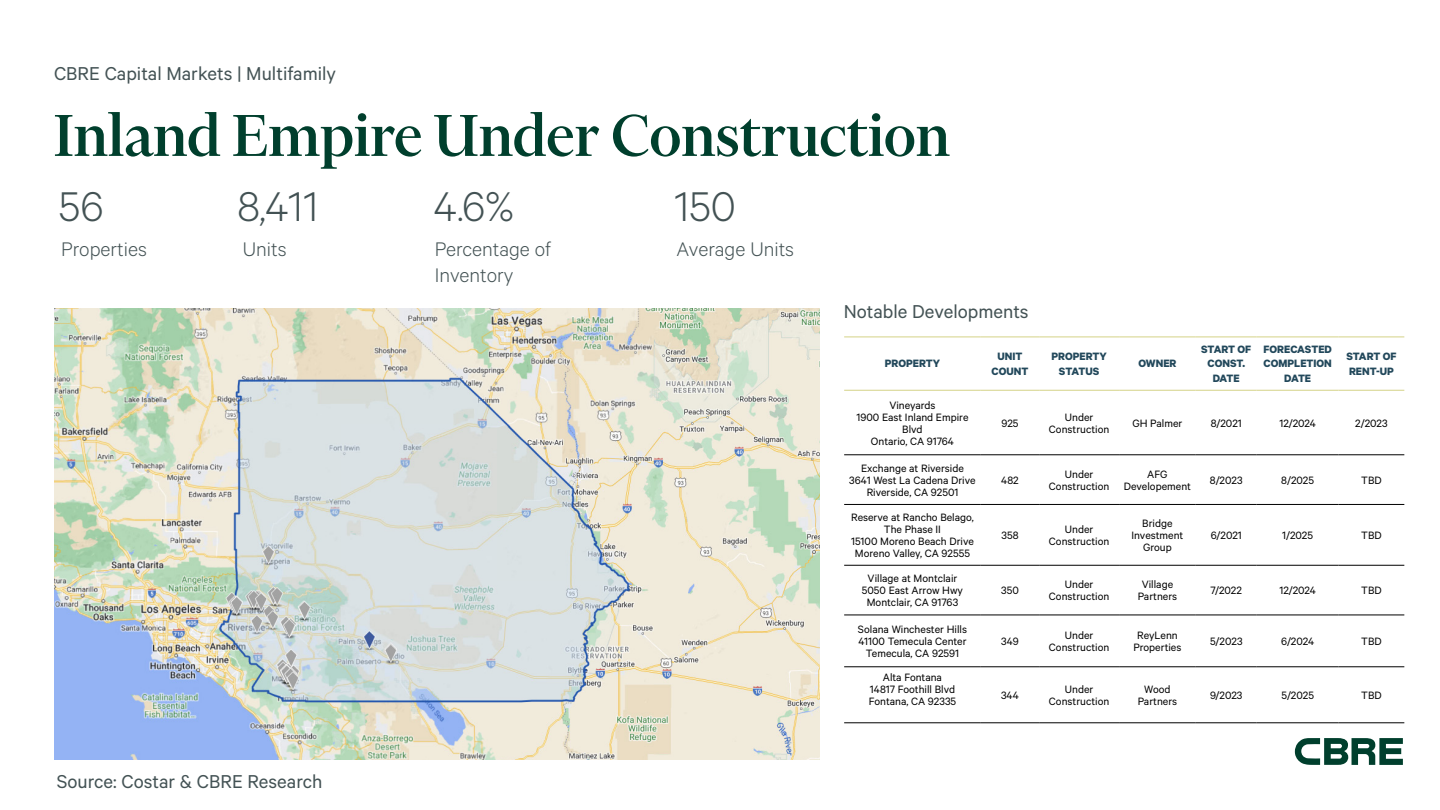
<style>
.page{position:relative;width:1440px;height:810px;background:#fff}
.page>*{position:absolute;margin:0;border:0;box-sizing:border-box;transform-origin:0 0}
.t1{font:500 67.5px "Financier Display";color:#003f2d}
.copy{font:300 46.8px "Calibre";color:#435254}
.t2{font:300 22.2px/26.5px "Calibre";color:#435254}
.t3{font:21px "Calibre";color:#435254}
.t4{font:12px/12px "Calibre";color:#000;text-align:center}
.t5{font:700 12px/14.4px "Calibre";color:#22485b;text-align:center}
</style>
<div class="page">
<svg style="left:1295px;top:738px;width:108px;height:27px"></svg>
<img style="left:54px;top:308px;width:765px;height:452px">
<hr style="left:844px;top:336px;width:137px;height:1px;background:#dbd99a">
<hr style="left:981px;top:336px;width:58px;height:1px;background:#dbd99a">
<hr style="left:1039px;top:336px;width:80px;height:1px;background:#dbd99a">
<hr style="left:1119px;top:336px;width:76px;height:1px;background:#dbd99a">
<hr style="left:1195px;top:336px;width:61px;height:1px;background:#dbd99a">
<hr style="left:1256px;top:336px;width:82px;height:1px;background:#dbd99a">
<hr style="left:844px;top:390px;width:137px;height:1px;background:#dbd99a">
<hr style="left:981px;top:390px;width:58px;height:1px;background:#dbd99a">
<hr style="left:1039px;top:390px;width:80px;height:1px;background:#dbd99a">
<hr style="left:1119px;top:390px;width:76px;height:1px;background:#dbd99a">
<hr style="left:1195px;top:390px;width:61px;height:1px;background:#dbd99a">
<hr style="left:1256px;top:390px;width:82px;height:1px;background:#dbd99a">
<hr style="left:1338px;top:336px;width:66px;height:1px;background:#dbd99a">
<hr style="left:1338px;top:390px;width:66px;height:1px;background:#dbd99a">
<hr style="left:844px;top:455px;width:137px;height:1px;background:#000">
<hr style="left:981px;top:455px;width:58px;height:1px;background:#000">
<hr style="left:1039px;top:455px;width:80px;height:1px;background:#000">
<hr style="left:1119px;top:455px;width:76px;height:1px;background:#000">
<hr style="left:1195px;top:455px;width:61px;height:1px;background:#000">
<hr style="left:1256px;top:455px;width:82px;height:1px;background:#000">
<hr style="left:1338px;top:455px;width:66px;height:1px;background:#000">
<hr style="left:844px;top:504px;width:137px;height:1px;background:#000">
<hr style="left:981px;top:504px;width:58px;height:1px;background:#000">
<hr style="left:1039px;top:504px;width:80px;height:1px;background:#000">
<hr style="left:1119px;top:504px;width:76px;height:1px;background:#000">
<hr style="left:1195px;top:504px;width:61px;height:1px;background:#000">
<hr style="left:1256px;top:504px;width:82px;height:1px;background:#000">
<hr style="left:1338px;top:504px;width:66px;height:1px;background:#000">
<hr style="left:844px;top:565px;width:137px;height:1px;background:#000">
<hr style="left:981px;top:565px;width:58px;height:1px;background:#000">
<hr style="left:1039px;top:565px;width:80px;height:1px;background:#000">
<hr style="left:1119px;top:565px;width:76px;height:1px;background:#000">
<hr style="left:1195px;top:565px;width:61px;height:1px;background:#000">
<hr style="left:1256px;top:565px;width:82px;height:1px;background:#000">
<hr style="left:1338px;top:565px;width:66px;height:1px;background:#000">
<hr style="left:844px;top:615px;width:137px;height:1px;background:#000">
<hr style="left:981px;top:615px;width:58px;height:1px;background:#000">
<hr style="left:1039px;top:615px;width:80px;height:1px;background:#000">
<hr style="left:1119px;top:615px;width:76px;height:1px;background:#000">
<hr style="left:1195px;top:615px;width:61px;height:1px;background:#000">
<hr style="left:1256px;top:615px;width:82px;height:1px;background:#000">
<hr style="left:1338px;top:615px;width:66px;height:1px;background:#000">
<hr style="left:844px;top:667px;width:137px;height:1px;background:#000">
<hr style="left:981px;top:667px;width:58px;height:1px;background:#000">
<hr style="left:1039px;top:667px;width:80px;height:1px;background:#000">
<hr style="left:1119px;top:667px;width:76px;height:1px;background:#000">
<hr style="left:1195px;top:667px;width:61px;height:1px;background:#000">
<hr style="left:1256px;top:667px;width:82px;height:1px;background:#000">
<hr style="left:1338px;top:667px;width:66px;height:1px;background:#000">
<hr style="left:844px;top:723px;width:137px;height:1px;background:#000">
<hr style="left:981px;top:723px;width:58px;height:1px;background:#000">
<hr style="left:1039px;top:723px;width:80px;height:1px;background:#000">
<hr style="left:1119px;top:723px;width:76px;height:1px;background:#000">
<hr style="left:1195px;top:723px;width:61px;height:1px;background:#000">
<hr style="left:1256px;top:723px;width:82px;height:1px;background:#000">
<hr style="left:1338px;top:723px;width:66px;height:1px;background:#000">
<p class="t3" style="left:54px;top:61px;width:284px">CBRE Capital Markets | Multifamily</p>
<p class="t1" style="left:54px;top:100px;width:897px">Inland Empire Under Construction</p>
<p class="copy" style="left:59px;top:179px;width:46px">56</p>
<p class="t2" style="left:61px;top:235px;width:87px">Properties</p>
<p class="copy" style="left:237px;top:179px;width:83px">8,411</p>
<p class="t2" style="left:243px;top:235px;width:45px">Units</p>
<p class="copy" style="left:434px;top:179px;width:82px">4.6%</p>
<p class="t2" style="left:435px;top:235px;width:118px">Percentage of<br>Inventory</p>
<p class="copy" style="left:674px;top:179px;width:63px">150</p>
<p class="t2" style="left:676px;top:235px;width:119px">Average Units</p>
<p class="t3" style="left:844px;top:299px;width:186px">Notable Developments</p>
<p class="t5" style="left:885px;top:356px;width:57px">PROPERTY</p>
<p class="t5" style="left:991px;top:349px;width:38px">UNIT<br>COUNT</p>
<p class="t5" style="left:1051px;top:349px;width:57px">PROPERTY<br>STATUS</p>
<p class="t5" style="left:1138px;top:356px;width:40px">OWNER</p>
<p class="t5" style="left:1201px;top:342px;width:52px">START OF<br>CONST.<br>DATE</p>
<p class="t5" style="left:1263px;top:342px;width:70px">FORECASTED<br>COMPLETION<br>DATE</p>
<p class="t5" style="left:1346px;top:349px;width:52px;text-align:left">START OF<br>RENT-UP</p>
<p class="t3" style="left:57px;top:769px;width:267px">Source: Costar &amp; CBRE Research</p>
<p class="t4" style="left:889px;top:399px;width:48px">Vineyards</p>
<p class="t4" style="left:856px;top:411px;width:113px">1900 East Inland Empire<br>Blvd</p>
<p class="t4" style="left:871px;top:435px;width:85px">Ontario, CA 91764</p>
<p class="t4" style="left:861px;top:462px;width:104px">Exchange at Riverside</p>
<p class="t4" style="left:849px;top:474px;width:128px">3641 West La Cadena Drive</p>
<p class="t4" style="left:866px;top:486px;width:93px">Riverside, CA 92501</p>
<p class="t4" style="left:851px;top:511px;width:124px">Reserve at Rancho Belago,<br>The Phase II</p>
<p class="t4" style="left:851px;top:535px;width:124px">15100 Moreno Beach Drive</p>
<p class="t4" style="left:855px;top:547px;width:117px">Moreno Valley, CA 92555</p>
<p class="t4" style="left:867px;top:572px;width:91px">Village at Montclair</p>
<p class="t4" style="left:862px;top:584px;width:103px">5050 East Arrow Hwy</p>
<p class="t4" style="left:867px;top:596px;width:93px">Montclair, CA 91763</p>
<p class="t4" style="left:858px;top:623px;width:111px">Solana Winchester Hills</p>
<p class="t4" style="left:858px;top:635px;width:110px">41100 Temecula Center</p>
<p class="t4" style="left:866px;top:647px;width:95px">Temecula, CA 92591</p>
<p class="t4" style="left:883px;top:671px;width:61px">Alta Fontana</p>
<p class="t4" style="left:870px;top:683px;width:87px">14817 Foothill Blvd</p>
<p class="t4" style="left:869px;top:695px;width:89px">Fontana, CA 92335</p>
<p class="t4" style="left:1001px;top:417px;width:19px">925</p>
<p class="t4" style="left:1049px;top:411px;width:62px">Under<br>Construction</p>
<p class="t4" style="left:1132px;top:417px;width:51px">GH Palmer</p>
<p class="t4" style="left:1210px;top:417px;width:33px">8/2021</p>
<p class="t4" style="left:1279px;top:417px;width:38px">12/2024</p>
<p class="t4" style="left:1355px;top:417px;width:34px">2/2023</p>
<p class="t4" style="left:1001px;top:473px;width:19px">482</p>
<p class="t4" style="left:1049px;top:467px;width:62px">Under<br>Construction</p>
<p class="t4" style="left:1147px;top:467px;width:22px">AFG</p>
<p class="t4" style="left:1124px;top:479px;width:69px">Developement</p>
<p class="t4" style="left:1210px;top:473px;width:34px">8/2023</p>
<p class="t4" style="left:1281px;top:473px;width:34px">8/2025</p>
<p class="t4" style="left:1361px;top:473px;width:22px">TBD</p>
<p class="t4" style="left:1001px;top:529px;width:19px">358</p>
<p class="t4" style="left:1049px;top:523px;width:62px">Under<br>Construction</p>
<p class="t4" style="left:1142px;top:517px;width:32px">Bridge</p>
<p class="t4" style="left:1131px;top:529px;width:53px">Investment<br>Group</p>
<p class="t4" style="left:1210px;top:529px;width:33px">6/2021</p>
<p class="t4" style="left:1282px;top:529px;width:32px">1/2025</p>
<p class="t4" style="left:1361px;top:529px;width:22px">TBD</p>
<p class="t4" style="left:1001px;top:584px;width:19px">350</p>
<p class="t4" style="left:1049px;top:578px;width:62px">Under<br>Construction</p>
<p class="t4" style="left:1137px;top:578px;width:41px">Village<br>Partners</p>
<p class="t4" style="left:1210px;top:584px;width:33px">7/2022</p>
<p class="t4" style="left:1279px;top:584px;width:38px">12/2024</p>
<p class="t4" style="left:1361px;top:584px;width:22px">TBD</p>
<p class="t4" style="left:1001px;top:635px;width:19px">349</p>
<p class="t4" style="left:1049px;top:629px;width:62px">Under<br>Construction</p>
<p class="t4" style="left:1133px;top:629px;width:50px">ReyLenn<br>Properties</p>
<p class="t4" style="left:1210px;top:635px;width:34px">5/2023</p>
<p class="t4" style="left:1281px;top:635px;width:35px">6/2024</p>
<p class="t4" style="left:1361px;top:635px;width:22px">TBD</p>
<p class="t4" style="left:1001px;top:689px;width:19px">344</p>
<p class="t4" style="left:1049px;top:683px;width:62px">Under<br>Construction</p>
<p class="t4" style="left:1137px;top:683px;width:41px">Wood<br>Partners</p>
<p class="t4" style="left:1210px;top:689px;width:34px">9/2023</p>
<p class="t4" style="left:1281px;top:689px;width:34px">5/2025</p>
<p class="t4" style="left:1361px;top:689px;width:22px">TBD</p>
</div>
